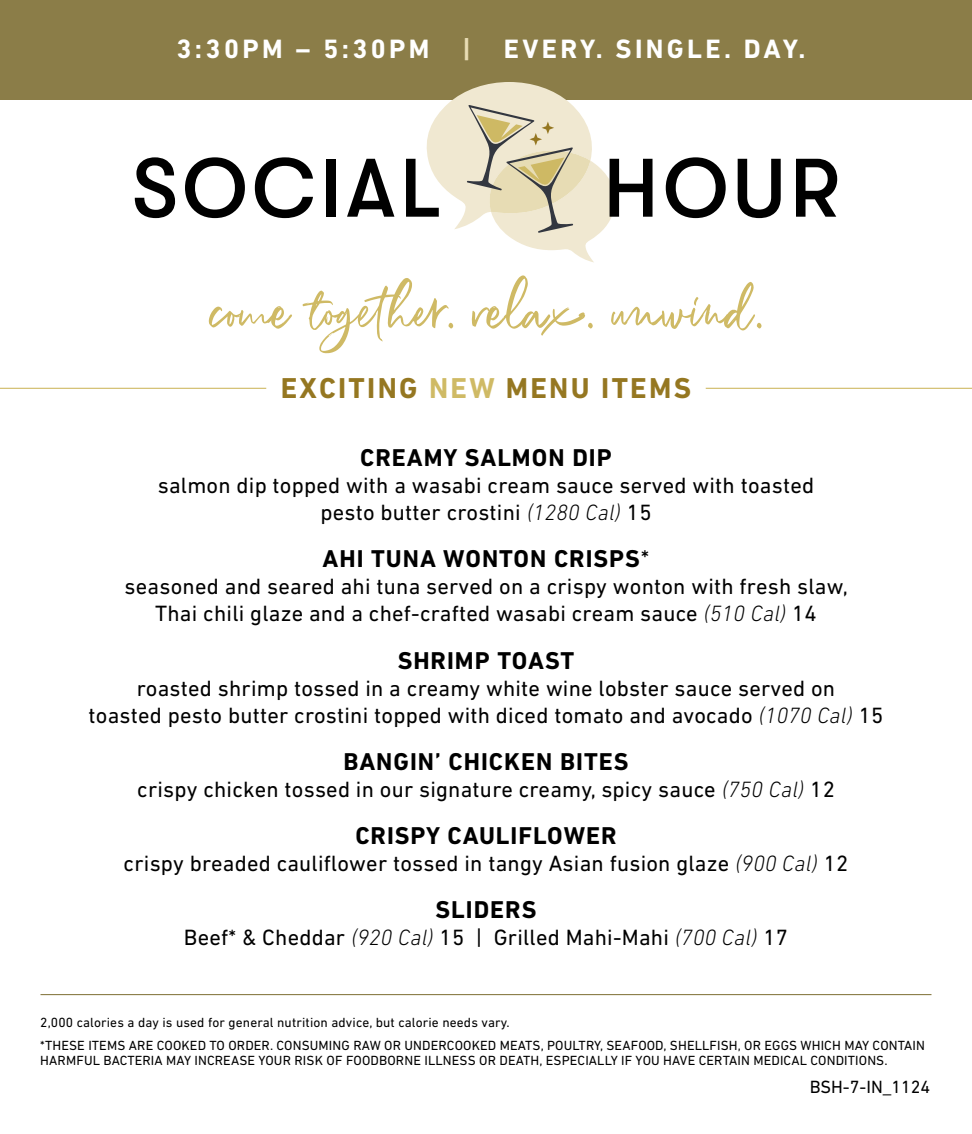
<style>
.page{position:relative;width:972px;height:1134px;background:#fff}
.page>*{position:absolute;margin:0;border:0;box-sizing:border-box;transform-origin:0 0}
.t1{font:85.5px "Richardson Script";letter-spacing:.005em;color:#cfba65}
.t2{font:700 29.25px "DIN Next LT Pro";letter-spacing:.08em;color:#957721}
.t3{font:700 27px "DIN Next LT Pro";letter-spacing:.125em;color:#fff}
.t4{font:700 24.75px "DIN Next LT Pro";letter-spacing:.04em;color:#000}
.t5{font:22.5px/27px "DIN Next LT Pro";letter-spacing:.01em;color:#000;text-align:center}
.t6{font:18px "DIN Next LT Pro";color:#000}
.t7{font:13.5px/22.7px "DIN Next LT Pro";letter-spacing:.01em;color:#000}
.s1{color:#e8dcb4}
.s2{color:#cfba65}
.s3{font-weight:300;font-style:italic}
.s4{font-weight:400}
</style>
<div class="page">
<div style="left:0;top:0;width:972px;height:100px;background:#8b7d48"></div>
<hr style="left:40px;top:994px;width:892px;height:1px;background:#8b7d48">
<svg style="left:135px;top:157px;width:40px;height:61px"></svg>
<svg style="left:185px;top:157px;width:60px;height:61px"></svg>
<svg style="left:255px;top:157px;width:58px;height:61px"></svg>
<div style="left:326px;top:159px;width:9px;height:58px;background:#000"></div>
<svg style="left:347px;top:159px;width:47px;height:58px"></svg>
<svg style="left:406px;top:82px;width:247px;height:180px"></svg>
<svg style="left:666px;top:157px;width:60px;height:61px"></svg>
<svg style="left:738px;top:159px;width:43px;height:59px"></svg>
<svg style="left:796px;top:159px;width:41px;height:58px"></svg>
<hr style="left:0;top:388px;width:266px;height:1px;background:#cfba65">
<hr style="left:706px;top:388px;width:266px;height:1px;background:#cfba65">
<p class="t3" style="left:177px;top:33px;width:631px">3:30PM – 5:30PM <span class="s1">|</span> EVERY. SINGLE. DAY.</p>
<h1 class="t1" style="left:211px;top:260px;width:552px">come together. relax. unwind.</h1>
<h2 class="t2" style="left:281px;top:371px;width:412px">EXCITING <span class="s2">NEW</span> MENU ITEMS</h2>
<p class="t4" style="left:360px;top:443px;width:253px">CREAMY SALMON DIP</p>
<p class="t5" style="left:158px;top:472px;width:658px">salmon dip topped with a wasabi cream sauce served with toasted pesto butter crostini <span class="s3">(1280 Cal)</span> 15</p>
<p class="t4" style="left:323px;top:545px;width:328px">AHI TUNA WONTON CRISPS<span class="s4">*</span></p>
<p class="t5" style="left:125px;top:573px;width:725px">seasoned and seared ahi tuna served on a crispy wonton with fresh slaw,<br>Thai chili glaze and a chef-crafted wasabi cream sauce <span class="s3">(510 Cal)</span> 14</p>
<p class="t4" style="left:398px;top:646px;width:178px">SHRIMP TOAST</p>
<p class="t5" style="left:89px;top:674px;width:796px">roasted shrimp tossed in a creamy white wine lobster sauce served on<br>toasted pesto butter crostini topped with diced tomato and avocado <span class="s3">(1070 Cal)</span> 15</p>
<p class="t4" style="left:343px;top:747px;width:287px">BANGIN’ CHICKEN BITES</p>
<p class="t5" style="left:137px;top:776px;width:699px">crispy chicken tossed in our signature creamy, spicy sauce <span class="s3">(750 Cal)</span> 12</p>
<p class="t4" style="left:355px;top:821px;width:263px">CRISPY CAULIFLOWER</p>
<p class="t5" style="left:124px;top:850px;width:726px">crispy breaded cauliflower tossed in tangy Asian fusion glaze <span class="s3">(900 Cal)</span> 12</p>
<p class="t4" style="left:436px;top:896px;width:102px">SLIDERS</p>
<p class="t5" style="left:184px;top:924px;width:606px">Beef* &amp; Cheddar <span class="s3">(920 Cal)</span> 15 | Grilled Mahi-Mahi <span class="s3">(700 Cal)</span> 17</p>
<p class="t7" style="left:40px;top:1011px;width:886px">2,000 calories a day is used for general nutrition advice, but calorie needs vary.<br>*THESE ITEMS ARE COOKED TO ORDER. CONSUMING RAW OR UNDERCOOKED MEATS, POULTRY, SEAFOOD, SHELLFISH, OR EGGS WHICH MAY CONTAIN</p>
<p class="t7" style="left:40px;top:1048px;width:849px">HARMFUL BACTERIA MAY INCREASE YOUR RISK OF FOODBORNE ILLNESS OR DEATH, ESPECIALLY IF YOU HAVE CERTAIN MEDICAL CONDITIONS.</p>
<p class="t6" style="left:810px;top:1076px;width:122px">BSH-7-IN_1124</p>
</div>
